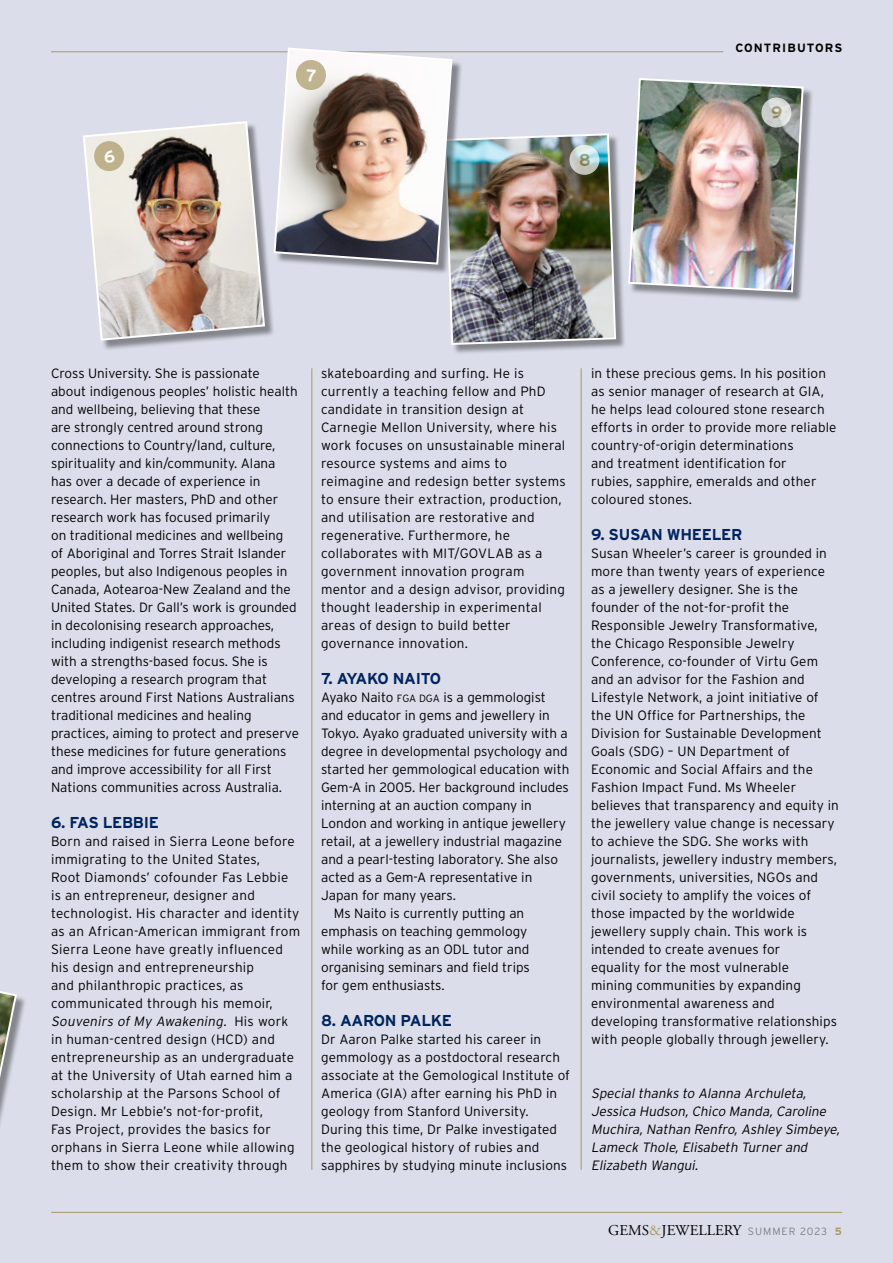
<style>
.page{position:relative;width:893px;height:1263px;background:#dbddea}
.page>*{position:absolute;margin:0;border:0;box-sizing:border-box;transform-origin:0 0}
.t1{font:700 15.75px "Interstate";letter-spacing:-.02em;color:#00245d}
.t2{font:15px "Adobe Garamond Pro";color:#000}
.t3{font:300 13.5px/18px "Interstate";letter-spacing:.005em;color:#000}
.t4{font:italic 300 13.5px/18px "Interstate";color:#000}
.t5{font:700 12px "Interstate";letter-spacing:.09em;color:#000}
.s1{font-style:italic}
.s2{font-size:10.5px}
.s3{color:#a99866}
.s4{font-family:"Interstate";font-weight:300;font-size:10.5px;color:#808285}
.s5{font-family:"Interstate";font-weight:700;font-size:10.5px;color:#a99866}
</style>
<div class="page">
<hr style="left:51px;top:51px;width:672px;height:1px;background:#a99866">
<hr style="left:51px;top:1212px;width:791px;height:1px;background:#a99866">
<hr style="left:311px;top:368px;width:1px;height:802px;background:#a99866">
<hr style="left:581px;top:368px;width:1px;height:802px;background:#a99866">
<div style="left:0;top:963px;width:27px;height:243px;background:#000;opacity:.4"></div>
<svg style="left:0;top:963px;width:18px;height:234px"></svg>
<div style="left:629px;top:79px;width:185px;height:223px;background:#000;opacity:.4"></div>
<div style="left:445px;top:135px;width:181px;height:220px;background:#000;opacity:.4"></div>
<div style="left:84px;top:122px;width:191px;height:229px;background:#000;opacity:.4"></div>
<img style="left:628px;top:78px;width:177px;height:215px">
<img style="left:83px;top:121px;width:183px;height:221px">
<img style="left:272px;top:47px;width:345px;height:299px">
<p class="t5" style="left:735px;top:41px;width:109px">CONTRIBUTORS</p>
<p class="t3" style="left:51px;top:364px;width:249px">Cross University. She is passionate<br>about indigenous peoples’ holistic health and wellbeing, believing that these<br>are strongly centred around strong connections to Country/land, culture, spirituality and kin/community. Alana has over a decade of experience in research. Her masters, PhD and other research work has focused primarily<br>on traditional medicines and wellbeing of Aboriginal and Torres Strait Islander peoples, but also Indigenous peoples in Canada, Aotearoa-New Zealand and the United States. Dr Gall’s work is grounded in decolonising research approaches, including indigenist research methods with a strengths-based focus. She is developing a research program that centres around First Nations Australians traditional medicines and healing practices, aiming to protect and preserve these medicines for future generations and improve accessibility for all First Nations communities across Australia.</p>
<p class="t1" style="left:51px;top:814px;width:110px">6. FAS LEBBIE</p>
<p class="t3" style="left:51px;top:832px;width:251px">Born and raised in Sierra Leone before immigrating to the United States,<br>Root Diamonds’ cofounder Fas Lebbie is an entrepreneur, designer and technologist. His character and identity as an African-American immigrant from Sierra Leone have greatly influenced his design and entrepreneurship<br>and philanthropic practices, as communicated through his memoir, <span class="s1">Souvenirs of My Awakening</span>. H i s w o r k in human-centred design (HCD) and entrepreneurship as an undergraduate at the University of Utah earned him a scholarship at the Parsons School of Design. Mr Lebbie’s not-for-profit,<br>Fas Project, provides the basics for orphans in Sierra Leone while allowing them to show their creativity through</p>
<p class="t3" style="left:321px;top:364px;width:246px">skateboarding and surfing. He is currently a teaching fellow and PhD candidate in transition design at Carnegie Mellon University, where his work focuses on unsustainable mineral resource systems and aims to reimagine and redesign better systems to ensure their extraction, production, and utilisation are restorative and regenerative. Furthermore, he collaborates with MIT/GOVLAB as a government innovation program mentor and a design advisor, providing thought leadership in experimental areas of design to build better governance innovation.</p>
<p class="t1" style="left:321px;top:670px;width:122px">7. AYAKO NAITO</p>
<p class="t3" style="left:321px;top:688px;width:226px">Ayako Naito <span class="s2">FGA DGA</span> is a gemmologist</p>
<p class="t3" style="left:321px;top:706px;width:230px">and educator in gems and jewellery in</p>
<p class="t3" style="left:321px;top:724px;width:248px">Tokyo. Ayako graduated university with a</p>
<p class="t3" style="left:321px;top:742px;width:248px">degree in developmental psychology and</p>
<p class="t3" style="left:321px;top:760px;width:250px">started her gemmological education with</p>
<p class="t3" style="left:321px;top:778px;width:249px">Gem-A in 2005. Her background includes</p>
<p class="t3" style="left:321px;top:796px;width:212px">interning at an auction company in</p>
<p class="t3" style="left:321px;top:814px;width:246px">London and working in antique jewellery</p>
<p class="t3" style="left:321px;top:832px;width:243px">retail, at a jewellery industrial magazine</p>
<p class="t3" style="left:321px;top:850px;width:238px">and a pearl-testing laboratory. She also</p>
<p class="t3" style="left:321px;top:868px;width:213px">acted as a Gem-A representative in</p>
<p class="t3" style="left:321px;top:886px;width:136px">Japan for many years.</p>
<p class="t3" style="left:334px;top:904px;width:192px">Ms Naito is currently putting an</p>
<p class="t3" style="left:321px;top:922px;width:208px">emphasis on teaching gemmology</p>
<p class="t3" style="left:321px;top:940px;width:210px">while working as an ODL tutor and</p>
<p class="t3" style="left:321px;top:958px;width:210px">organising seminars and field trips</p>
<p class="t3" style="left:321px;top:976px;width:125px">for gem enthusiasts.</p>
<p class="t1" style="left:321px;top:1012px;width:133px">8. AARON PALKE</p>
<p class="t3" style="left:321px;top:1030px;width:250px">Dr Aaron Palke started his career in gemmology as a postdoctoral research associate at the Gemological Institute of America (GIA) after earning his PhD in geology from Stanford University.<br>During this time, Dr Palke investigated the geological history of rubies and sapphires by studying minute inclusions</p>
<p class="t3" style="left:591px;top:364px;width:247px">in these precious gems. In his position as senior manager of research at GIA, he helps lead coloured stone research efforts in order to provide more reliable country-of-origin determinations<br>and treatment identification for<br>rubies, sapphire, emeralds and other coloured stones.</p>
<p class="t1" style="left:591px;top:526px;width:153px">9. SUSAN WHEELER</p>
<p class="t3" style="left:591px;top:544px;width:249px">Susan Wheeler’s career is grounded in more than twenty years of experience as a jewellery designer. She is the founder of the not-for-profit the Responsible Jewelry Transformative, the Chicago Responsible Jewelry Conference, co-founder of Virtu Gem and an advisor for the Fashion and Lifestyle Network, a joint initiative of the UN Office for Partnerships, the Division for Sustainable Development Goals (SDG) – UN Department of Economic and Social Affairs and the Fashion Impact Fund. Ms Wheeler believes that transparency and equity in the jewellery value change is necessary to achieve the SDG. She works with journalists, jewellery industry members, governments, universities, NGOs and civil society to amplify the voices of those impacted by the worldwide jewellery supply chain. This work is intended to create avenues for<br>equality for the most vulnerable<br>mining communities by expanding environmental awareness and developing transformative relationships with people globally through jewellery.</p>
<p class="t4" style="left:591px;top:1084px;width:253px">Special thanks to Alanna Archuleta, Jessica Hudson, Chico Manda, Caroline Muchira, Nathan Renfro, Ashley Simbeye, Lameck Thole, Elisabeth Turner and Elizabeth Wangui.</p>
<p class="t2" style="left:608px;top:1221px;width:235px">GEMS<span class="s3">&amp;</span>JEWELLERY <span class="s4">SUMMER 2023</span> <span class="s5">5</span></p>
</div>
